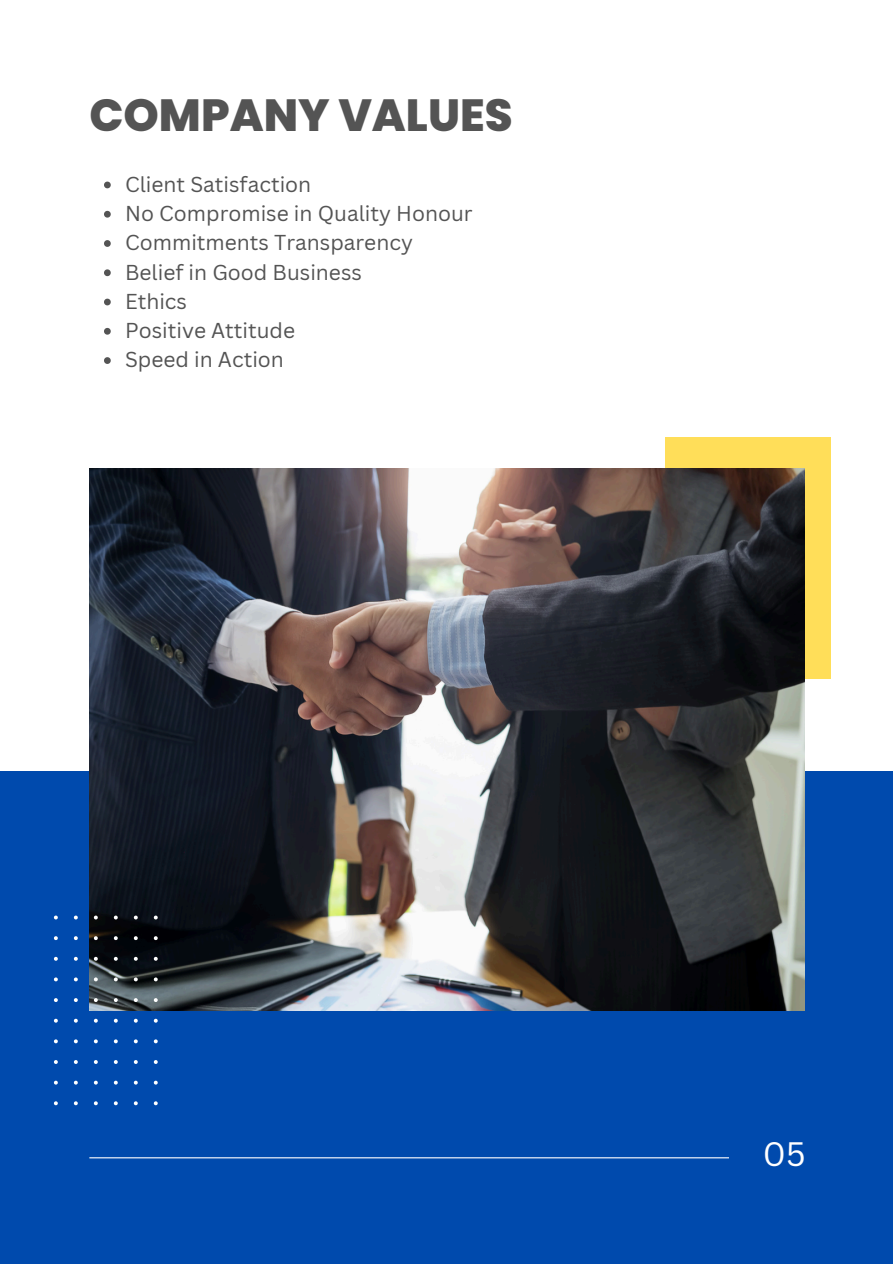
<style>
.page{position:relative;width:894px;height:1264px;background:#fff}
.page>*{position:absolute;margin:0;border:0;box-sizing:border-box;transform-origin:0 0}
.t1{font:800 45px "Poppins";color:#545454}
.t2{font:33px "Canva Sans";color:#fff}
.t3{font:21px "Canva Sans";color:#545454}
</style>
<div class="page">
<div style="left:0;top:771px;width:892px;height:492px;background:#004aad"></div>
<div style="left:665px;top:437px;width:165px;height:241px;background:#ffde59"></div>
<img style="left:89px;top:468px;width:715px;height:542px">
<hr style="left:89px;top:1157px;width:639px;height:1px;background:#fff">
<svg style="left:104px;top:182px;width:7px;height:6px"></svg>
<svg style="left:104px;top:211px;width:7px;height:7px"></svg>
<svg style="left:104px;top:240px;width:7px;height:7px"></svg>
<svg style="left:104px;top:269px;width:7px;height:7px"></svg>
<svg style="left:104px;top:299px;width:7px;height:6px"></svg>
<svg style="left:104px;top:328px;width:7px;height:7px"></svg>
<svg style="left:104px;top:357px;width:7px;height:7px"></svg>
<svg style="left:54px;top:915px;width:103px;height:190px"></svg>
<h1 class="t1" style="left:89px;top:84px;width:425px">COMPANY VALUES</h1>
<p class="t3" style="left:125px;top:169px;width:188px">Client Satisfaction</p>
<p class="t3" style="left:125px;top:198px;width:349px">No Compromise in Quality Honour</p>
<p class="t3" style="left:125px;top:228px;width:289px">Commitments Transparency</p>
<p class="t3" style="left:125px;top:257px;width:238px">Belief in Good Business</p>
<p class="t3" style="left:125px;top:286px;width:63px">Ethics</p>
<p class="t3" style="left:125px;top:315px;width:171px">Positive Attitude</p>
<p class="t3" style="left:125px;top:345px;width:160px">Speed in Action</p>
<p class="t2" style="left:762px;top:1130px;width:44px">05</p>
</div>
